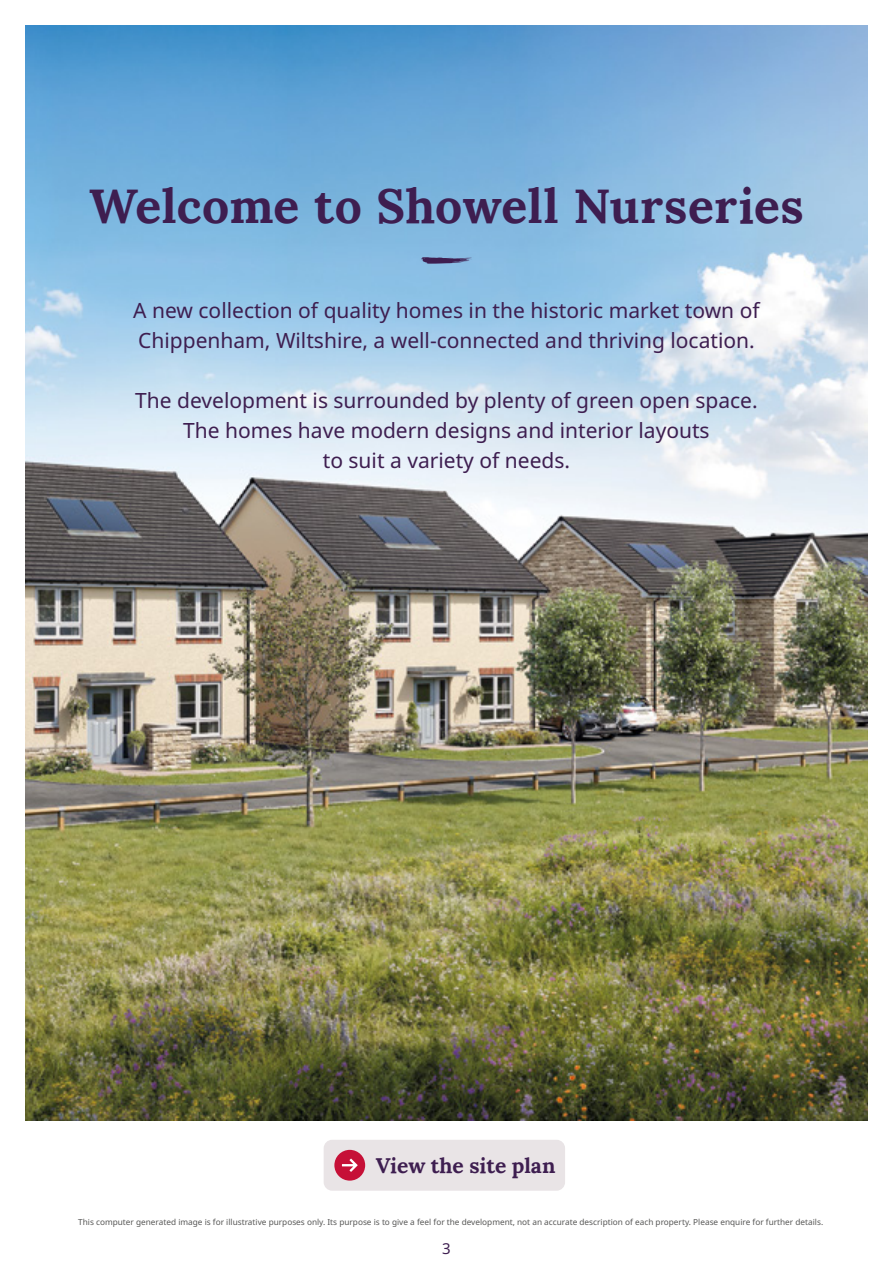
<style>
.page{position:relative;width:893px;height:1263px;background:#fff}
.page>*{position:absolute;margin:0;border:0;box-sizing:border-box;transform-origin:0 0}
.t1{font:700 48px "Lora";letter-spacing:.005em;color:#3e1e50}
.t2{font:21px/30px "Noto Sans";color:#3e1e50}
.t3{font:700 21px "Lora";color:#3e1e50}
.t4{font:15px "Noto Sans";color:#3e1e50}
.t5{font:8.25px "Noto Sans";color:#575756}
</style>
<div class="page">
<img style="left:26px;top:26px;width:841px;height:1094px">
<div style="left:324px;top:1140px;width:241px;height:51px;background:#e9e4e6;border-radius:9px"></div>
<div style="left:334px;top:1150px;width:31px;height:30px;background:#c61037;border-radius:50%"></div>
<svg style="left:342px;top:1158px;width:16px;height:14px"></svg>
<svg style="left:421px;top:257px;width:51px;height:7px"></svg>
<h1 class="t1" style="left:89px;top:165px;width:716px">Welcome to Showell Nurseries</h1>
<p class="t2" style="left:133px;top:296px;width:628px">A new collection of quality homes in the historic market town of<br>Chippenham, Wiltshire, a well-connected and thriving location.</p>
<p class="t2" style="left:135px;top:386px;width:624px;text-align:center">The development is surrounded by plenty of green open space.<br>The homes have modern designs and interior layouts<br>to suit a variety of needs.</p>
<p class="t3" style="left:376px;top:1148px;width:181px">View the site plan</p>
<p class="t5" style="left:78px;top:1216px;width:746px">This computer generated image is for illustrative purposes only. Its purpose is to give a feel for the development, not an accurate description of each property. Please enquire for further details.</p>
<p class="t4" style="left:442px;top:1237px;width:10px">3</p>
</div>
